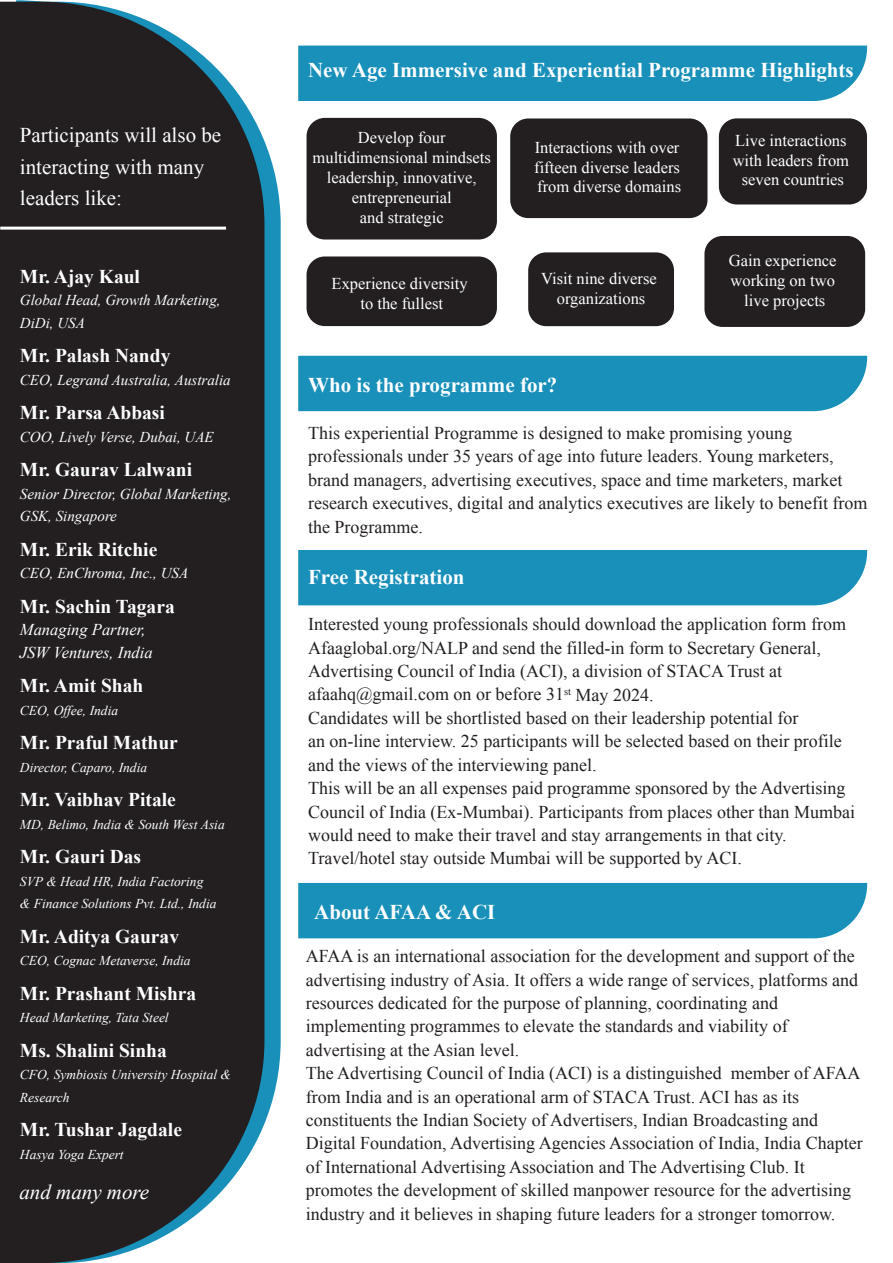
<style>
.page{position:relative;width:893px;height:1263px;background:#fff}
.page>*{position:absolute;margin:0;border:0;box-sizing:border-box;transform-origin:0 0}
.t1{font:700 21px "Times New Roman";color:#fff}
.t2{font:21px/31.5px "Times New Roman";color:#fff}
.t3{font:italic 21px "Times New Roman";color:#fff}
.t4{font:700 19.5px "Times New Roman";color:#fff}
.t5{font:18px/23.4px "Times New Roman";color:#231f20}
.t6{font:16.5px/19.8px "Times New Roman";color:#fff;text-align:center}
.t7{font:italic 16.5px/22.5px "Times New Roman";color:#fff}
.t8{font:italic 15px/22.5px "Times New Roman";color:#fff}
.t9{font:italic 13.5px/22.5px "Times New Roman";color:#fff}
</style>
<div class="page">
<div style="left:298px;top:46px;width:569px;height:55px;background:#1890ba"></div>
<div style="left:298px;top:356px;width:569px;height:55px;background:#1890ba"></div>
<div style="left:298px;top:550px;width:569px;height:55px;background:#1890ba"></div>
<div style="left:298px;top:883px;width:569px;height:55px;background:#1890ba"></div>
<svg style="left:264px;top:140px;width:17px;height:985px;fill:#1890ba"></svg>
<div style="left:0;top:2px;width:264px;height:1261px;background:#231f20"></div>
<div style="left:719px;top:118px;width:148px;height:86px;background:#231f20;border-radius:18px"></div>
<div style="left:528px;top:252px;width:146px;height:74px;background:#231f20;border-radius:18px"></div>
<div style="left:510px;top:118px;width:197px;height:100px;background:#231f20;border-radius:18px"></div>
<div style="left:704px;top:236px;width:161px;height:91px;background:#231f20;border-radius:18px"></div>
<div style="left:307px;top:256px;width:190px;height:70px;background:#231f20;border-radius:18px"></div>
<div style="left:307px;top:118px;width:190px;height:121px;background:#231f20;border-radius:18px"></div>
<hr style="left:0;top:227px;width:226px;height:3px;background:#fff">
<p class="t2" style="left:20px;top:119px;width:203px">Participants will also be interacting with many leaders like:</p>
<p class="t4" style="left:20px;top:263px;width:122px">Mr. Ajay Kaul</p>
<p class="t8" style="left:20px;top:289px;width:202px">Global Head, Growth Marketing,<br>DiDi, USA</p>
<p class="t4" style="left:20px;top:342px;width:152px">Mr. Palash Nandy</p>
<p class="t8" style="left:20px;top:368px;width:212px">CEO, Legrand Australia, Australia</p>
<p class="t4" style="left:20px;top:399px;width:147px">Mr. Parsa Abbasi</p>
<p class="t8" style="left:20px;top:425px;width:195px">COO, Lively Verse, Dubai, UAE</p>
<p class="t4" style="left:20px;top:456px;width:174px">Mr. Gaurav Lalwani</p>
<p class="t8" style="left:20px;top:482px;width:213px">Senior Director, Global Marketing,<br>GSK, Singapore</p>
<p class="t4" style="left:20px;top:536px;width:139px">Mr. Erik Ritchie</p>
<p class="t8" style="left:20px;top:562px;width:170px">CEO, EnChroma, Inc., USA</p>
<p class="t4" style="left:20px;top:593px;width:156px">Mr. Sachin Tagara</p>
<p class="t7" style="left:20px;top:618px;width:134px">Managing Partner,<br>JSW Ventures, India</p>
<p class="t4" style="left:20px;top:672px;width:125px">Mr. Amit Shah</p>
<p class="t9" style="left:20px;top:699px;width:100px">CEO, Offee, India</p>
<p class="t4" style="left:20px;top:729px;width:159px">Mr. Praful Mathur</p>
<p class="t9" style="left:20px;top:756px;width:129px">Director, Caparo, India</p>
<p class="t4" style="left:20px;top:786px;width:157px">Mr. Vaibhav Pitale</p>
<p class="t9" style="left:20px;top:813px;width:206px">MD, Belimo, India &amp; South West Asia</p>
<p class="t4" style="left:20px;top:843px;width:123px">Mr. Gauri Das</p>
<p class="t9" style="left:20px;top:870px;width:198px">SVP &amp; Head HR, India Factoring &amp; Finance Solutions Pvt. Ltd., India</p>
<p class="t4" style="left:20px;top:923px;width:161px">Mr. Aditya Gaurav</p>
<p class="t9" style="left:20px;top:949px;width:172px">CEO, Cognac Metaverse, India</p>
<p class="t4" style="left:20px;top:980px;width:178px">Mr. Prashant Mishra</p>
<p class="t9" style="left:20px;top:1006px;width:150px">Head Marketing, Tata Steel</p>
<p class="t4" style="left:20px;top:1037px;width:148px">Ms. Shalini Sinha</p>
<p class="t9" style="left:20px;top:1063px;width:213px">CFO, Symbiosis University Hospital &amp;<br>Research</p>
<p class="t4" style="left:20px;top:1116px;width:164px">Mr. Tushar Jagdale</p>
<p class="t9" style="left:20px;top:1143px;width:105px">Hasya Yoga Expert</p>
<p class="t3" style="left:19px;top:1177px;width:131px">and many more</p>
<p class="t1" style="left:308px;top:56px;width:547px">New Age Immersive and Experiential Programme Highlights</p>
<p class="t6" style="left:313px;top:128px;width:180px">Develop four multidimensional mindsets leadership, innovative, entrepreneurial<br>and strategic</p>
<p class="t6" style="left:332px;top:274px;width:138px">Experience diversity to the fullest</p>
<p class="t6" style="left:534px;top:137px;width:148px;text-align:justify">Interactions with over fifteen diverse leaders from diverse domains</p>
<p class="t6" style="left:541px;top:268px;width:117px">Visit nine diverse organizations</p>
<p class="t1" style="left:308px;top:370px;width:251px">Who is the programme for?</p>
<p class="t6" style="left:733px;top:130px;width:118px">Live interactions with leaders from seven countries</p>
<p class="t6" style="left:729px;top:250px;width:109px">Gain experience working on two live projects</p>
<p class="t5" style="left:308px;top:421px;width:561px">This experiential Programme is designed to make promising young professionals under 35 years of age into future leaders. Young marketers, brand managers, advertising executives, space and time marketers, market research executives, digital and analytics executives are likely to benefit from the Programme.</p>
<p class="t1" style="left:308px;top:563px;width:158px">Free Registration</p>
<p class="t5" style="left:308px;top:612px;width:548px">Interested young professionals should download the application form from Afaaglobal.org/NALP and send the filled-in form to Secretary General, Advertising Council of India (ACI), a division of STACA Trust at afaahq@gmail.com on or before 31<sup>st</sup> May 2024.<br>Candidates will be shortlisted based on their leadership potential for<br>an on-line interview. 25 participants will be selected based on their profile and the views of the interviewing panel.<br>This will be an all expenses paid programme sponsored by the Advertising Council of India (Ex-Mumbai). Participants from places other than Mumbai would need to make their travel and stay arrangements in that city.<br>Travel/hotel stay outside Mumbai will be supported by ACI.</p>
<p class="t1" style="left:314px;top:898px;width:183px">About AFAA &amp; ACI</p>
<p class="t5" style="left:306px;top:944px;width:558px">AFAA is an international association for the development and support of the advertising industry of Asia. It offers a wide range of services, platforms and resources dedicated for the purpose of planning, coordinating and implementing programmes to elevate the standards and viability of advertising at the Asian level.<br>The Advertising Council of India (ACI) is a distinguished member of AFAA from India and is an operational arm of STACA Trust. ACI has as its constituents the Indian Society of Advertisers, Indian Broadcasting and Digital Foundation, Advertising Agencies Association of India, India Chapter of International Advertising Association and The Advertising Club. It promotes the development of skilled manpower resource for the advertising industry and it believes in shaping future leaders for a stronger tomorrow.</p>
</div>
